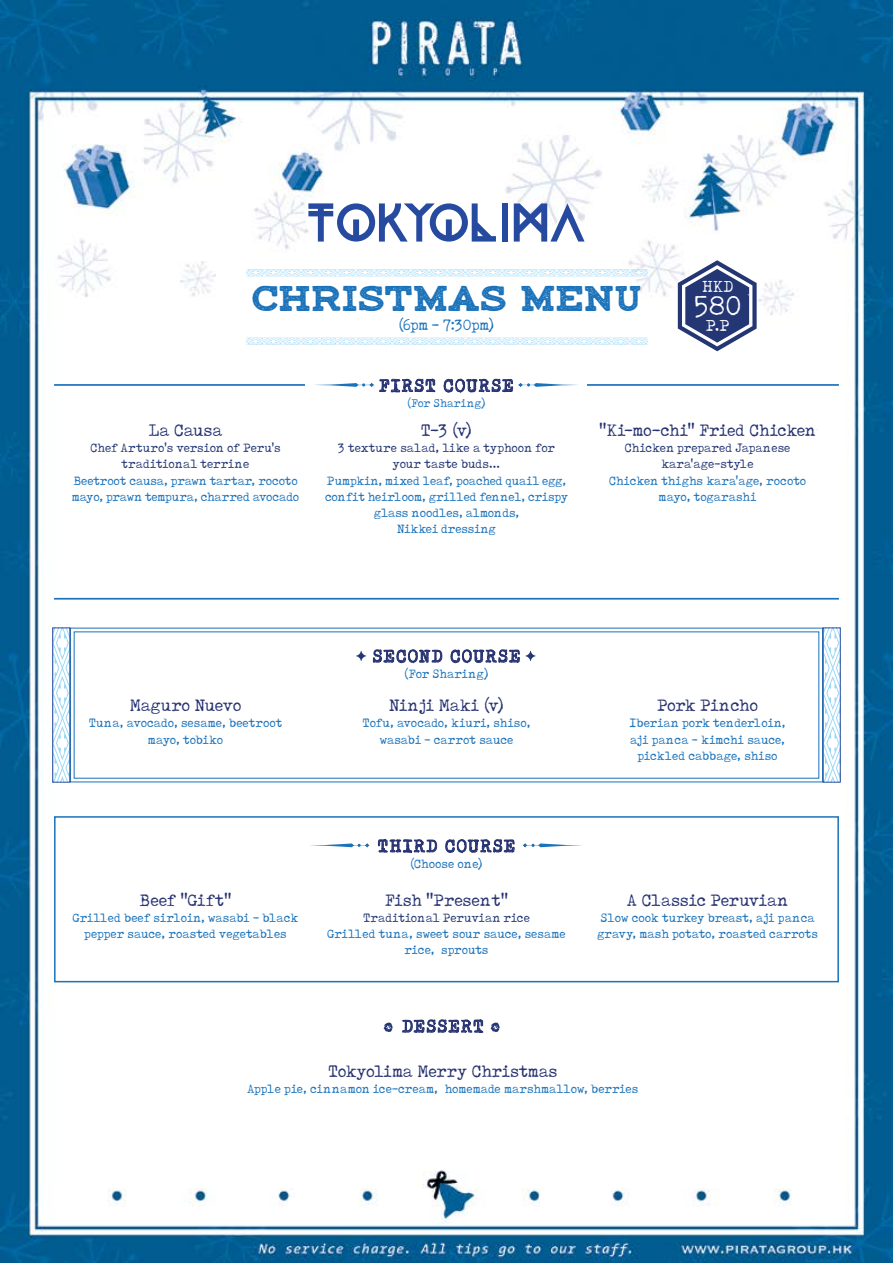
<style>
.page{position:relative;width:893px;height:1263px;background:#fff}
.page>*{position:absolute;margin:0;border:0;box-sizing:border-box;transform-origin:0 0}
.t1{font:58.2px "STAMPWRITER KIT";color:#243774}
.t2{font:30.3px "Tox Typewriter";color:#fff}
.t3{font:700 25.2px "maccrapasphalt IIPERSONALUSE";letter-spacing:-.015em;color:#1a72ba}
.t4{font:19.5px "Tox Typewriter";letter-spacing:.065em;color:#283372}
.t5{font:18.6px "Tox Typewriter";letter-spacing:-.005em;color:#283372}
.t6{font:17.85px "Tox Typewriter";color:#fff}
.t7{font:16.5px "Tox Typewriter";letter-spacing:-.015em;color:#1a72ba}
.t8{font:13.5px/16.2px "Tox Typewriter";letter-spacing:.005em;color:#1a72ba;text-align:center}
.t9{font:13.5px/16.2px "Tox Typewriter";letter-spacing:.005em;color:#243774;text-align:center}
.t10{font:12.6px "Tox Typewriter";letter-spacing:.01em;color:#1a72ba}
</style>
<div class="page">
<img style="left:0;top:0;width:893px;height:1263px">
<div style="left:54px;top:816px;width:785px;height:166px;border:2px solid #1a72ba"></div>
<svg style="left:70px;top:627px;width:753px;height:156px"></svg>
<div style="left:304px;top:838px;width:284px;height:32px;background:#fff"></div>
<svg style="left:378px;top:839px;width:59px;height:14px"></svg>
<svg style="left:445px;top:839px;width:70px;height:14px"></svg>
<hr style="left:54px;top:384px;width:785px;height:2px;background:#1a72ba">
<hr style="left:54px;top:598px;width:785px;height:2px;background:#1a72ba">
<div style="left:306px;top:378px;width:281px;height:38px;background:#fff"></div>
<div style="left:502px;top:203px;width:6px;height:39px;background:#254a9f"></div>
<svg style="left:308px;top:203px;width:188px;height:39px"></svg>
<svg style="left:514px;top:203px;width:71px;height:39px"></svg>
<svg style="left:443px;top:378px;width:135px;height:15px"></svg>
<svg style="left:523px;top:843px;width:60px;height:5px"></svg>
<svg style="left:314px;top:378px;width:121px;height:15px"></svg>
<svg style="left:310px;top:843px;width:59px;height:5px"></svg>
<svg style="left:402px;top:1019px;width:81px;height:23px"></svg>
<svg style="left:247px;top:269px;width:400px;height:7px"></svg>
<svg style="left:247px;top:338px;width:400px;height:7px"></svg>
<svg style="left:825px;top:630px;width:13px;height:150px"></svg>
<div style="left:823px;top:628px;width:17px;height:154px;border:1px solid #254a9f"></div>
<svg style="left:55px;top:630px;width:13px;height:150px"></svg>
<svg style="left:356px;top:651px;width:10px;height:10px"></svg>
<svg style="left:450px;top:649px;width:85px;height:15px"></svg>
<svg style="left:678px;top:260px;width:79px;height:91px"></svg>
<h3 class="t3" style="left:251px;top:285px;width:392px">CHRISTMAS MENU</h3>
<p class="t7" style="left:398px;top:316px;width:98px">(6pm - 7:30pm)</p>
<h3 class="t4" style="left:379px;top:375px;width:136px">FIRST COURSE</h3>
<p class="t10" style="left:407px;top:396px;width:80px">(For Sharing)</p>
<h3 class="t6" style="left:702px;top:277px;width:33px">HKD</h3>
<h2 class="t2" style="left:693px;top:289px;width:51px">580</h2>
<h3 class="t6" style="left:706px;top:316px;width:25px">P.P</h3>
<h3 class="t5" style="left:149px;top:420px;width:75px">La Causa</h3>
<p class="t9" style="left:90px;top:440px;width:192px">Chef Arturo's version of Peru's traditional terrine</p>
<p class="t8" style="left:72px;top:472px;width:229px;text-align:left">Beetroot causa, prawn tartar, rocoto mayo, prawn tempura, charred avocado</p>
<h3 class="t5" style="left:421px;top:420px;width:53px">T-3 (v)</h3>
<p class="t9" style="left:338px;top:440px;width:218px">3 texture salad, like a typhoon for your taste buds...</p>
<p class="t8" style="left:325px;top:472px;width:245px">Pumpkin, mixed leaf, poached quail egg, confit heirloom, grilled fennel, crispy glass noodles, almonds,<br>Nikkei dressing</p>
<h3 class="t5" style="left:599px;top:420px;width:218px">"Ki-mo-chi" Fried Chicken</h3>
<p class="t9" style="left:625px;top:440px;width:167px">Chicken prepared Japanese kara'age-style</p>
<p class="t8" style="left:609px;top:472px;width:199px">Chicken thighs kara'age, rocoto mayo, togarashi</p>
<h3 class="t5" style="left:130px;top:695px;width:113px">Maguro Nuevo</h3>
<p class="t8" style="left:89px;top:715px;width:195px">Tuna, avocado, sesame, beetroot mayo, tobiko</p>
<h3 class="t4" style="left:372px;top:646px;width:150px">SECOND COURSE</h3>
<p class="t8" style="left:404px;top:666px;width:86px">(For Sharing)</p>
<h3 class="t5" style="left:389px;top:695px;width:116px">Ninji Maki (v)</h3>
<p class="t8" style="left:362px;top:715px;width:169px">Tofu, avocado, kiuri, shiso, wasabi - carrot sauce</p>
<h3 class="t5" style="left:140px;top:890px;width:93px">Beef "Gift"</h3>
<p class="t8" style="left:73px;top:909px;width:227px">Grilled beef sirloin, wasabi - black pepper sauce, roasted vegetables</p>
<h3 class="t4" style="left:378px;top:836px;width:139px">THIRD COURSE</h3>
<p class="t8" style="left:410px;top:856px;width:74px">(Choose one)</p>
<h3 class="t5" style="left:385px;top:890px;width:124px">Fish "Present"</h3>
<p class="t9" style="left:363px;top:909px;width:168px">Traditional Peruvian rice</p>
<p class="t8" style="left:327px;top:926px;width:240px">Grilled tuna, sweet sour sauce, sesame rice, sprouts</p>
<h3 class="t5" style="left:657px;top:695px;width:102px">Pork Pincho</h3>
<p class="t8" style="left:629px;top:715px;width:158px">Iberian pork tenderloin, aji panca - kimchi sauce, pickled cabbage, shiso</p>
<h3 class="t5" style="left:627px;top:890px;width:162px">A Classic Peruvian</h3>
<p class="t8" style="left:597px;top:909px;width:222px;text-align:left">Slow cook turkey breast, aji panca gravy, mash potato, roasted carrots</p>
<h3 class="t4" style="left:402px;top:1016px;width:83px">DESSERT</h3>
<h3 class="t5" style="left:328px;top:1061px;width:231px">Tokyolima Merry Christmas</h3>
<p class="t8" style="left:247px;top:1081px;width:392px">Apple pie, cinnamon ice-cream, homemade marshmallow, berries</p>
<h1 class="t1" style="left:382px;top:982px;width:15px">.</h1>
<h1 class="t1" style="left:489px;top:982px;width:15px">.</h1>
</div>
